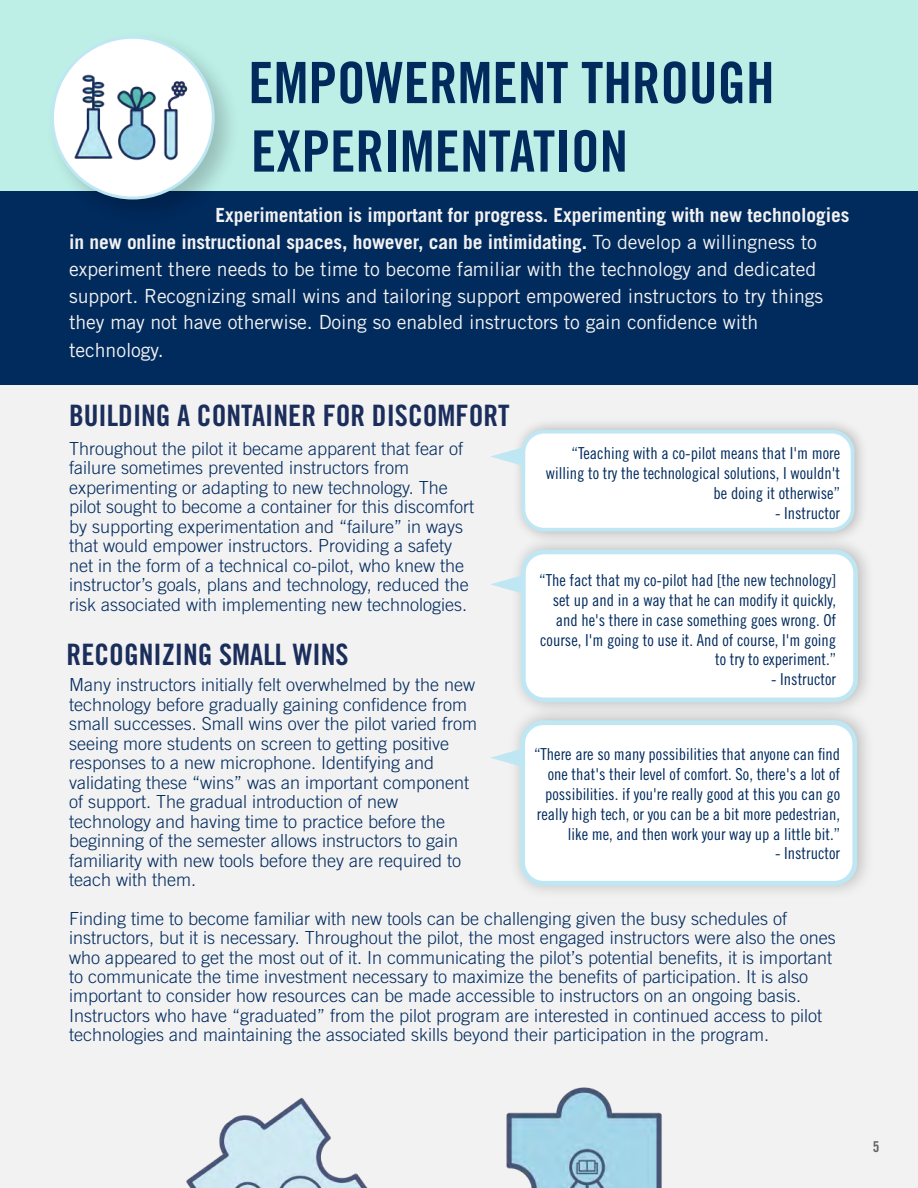
<style>
.page{position:relative;width:918px;height:1188px;background:#fff}
.page>*{position:absolute;margin:0;border:0;box-sizing:border-box;transform-origin:0 0}
.t1{font:57px/68.6px "Trade Gothic LT Std Bd Cn 20";color:#012a5d}
.t2{font:29.55px "Trade Gothic LT Std Bd Cn 20";color:#1b2e5b}
.t3{font:19.5px/26.7px "Trade Gothic LT Std";letter-spacing:-.005em;color:#f2f2f2}
.t4{font:300 18px/19.5px "Trade Gothic LT Std";color:#012a5d}
.t5{font:16.5px/19.8px "Trade Gothic LT Std Cn 18";color:#012a5d;text-align:right}
.t6{font:15px "Trade Gothic LT Std Bd Cn 20";color:#666}
.s1{font-weight:700}
.s2{font-family:"Trade Gothic LT Std Cn 18"}
</style>
<div class="page">
<div style="left:0;top:175px;width:918px;height:210px;background:#012a5d"></div>
<div style="left:0;top:385px;width:918px;height:803px;background:#f2f2f2"></div>
<img style="left:518px;top:423px;width:344px;height:106px">
<div style="left:523px;top:432px;width:330px;height:98px;background:#fff;border-radius:21px"></div>
<div style="left:521px;top:430px;width:334px;height:102px;border:4px solid #bfe7f3;border-radius:21px"></div>
<img style="left:518px;top:529px;width:349px;height:170px">
<div style="left:523px;top:552px;width:333px;height:148px;background:#fff;border-radius:21px"></div>
<div style="left:521px;top:550px;width:337px;height:152px;border:5px solid #bfe7f3;border-radius:21px"></div>
<div style="left:0;top:0;width:918px;height:190px;background:#bdefe7"></div>
<img style="left:39px;top:40px;width:210px;height:169px">
<div style="left:52px;top:37px;width:161px;height:161px;background:#fff;border-radius:50%"></div>
<div style="left:51px;top:36px;width:164px;height:164px;border:3px solid #bfe7f3;border-radius:50%"></div>
<img style="left:67px;top:51px;width:132px;height:133px">
<svg style="left:491px;top:446px;width:33px;height:21px"></svg>
<svg style="left:491px;top:574px;width:33px;height:21px"></svg>
<div style="left:523px;top:723px;width:332px;height:160px;background:#fff;border-radius:21px"></div>
<div style="left:520px;top:720px;width:337px;height:166px;border:5px solid #bfe7f3;border-radius:21px"></div>
<svg style="left:491px;top:748px;width:33px;height:20px"></svg>
<img style="left:186px;top:1097px;width:182px;height:91px">
<img style="left:506px;top:1087px;width:156px;height:101px">
<h1 class="t1" style="left:248px;top:48px;width:528px">EMPOWERMENT THROUGH<br>EXPERIMENTATION</h1>
<p class="t3" style="left:69px;top:202px;width:782px;text-indent:146px"><span class="s1">Experimentation is important for progress. Experimenting with new technologies in new online instructional spaces, however, can be intimidating.</span> To develop a willingness to experiment there needs to be time to become familiar with the technology and dedicated support. Recognizing small wins and tailoring support empowered instructors to try things they may not have otherwise. Doing so enabled instructors to gain con<span class="s2">fi</span>dence with</p>
<p class="t3" style="left:69px;top:337px;width:96px">technology.</p>
<h2 class="t2" style="left:69px;top:398px;width:442px">BUILDING A CONTAINER FOR DISCOMFORT</h2>
<p class="t4" style="left:69px;top:438px;width:407px">Throughout the pilot it became apparent that fear of failure sometimes prevented instructors from experimenting or adapting to new technology. The pilot sought to become a container for this discomfort by supporting experimentation and “failure” in ways that would empower instructors. Providing a safety net in the form of a technical co-pilot, who knew the instructor’s goals, plans and technology, reduced the risk associated with implementing new technologies.</p>
<h2 class="t2" style="left:67px;top:636px;width:284px">RECOGNIZING SMALL WINS</h2>
<p class="t4" style="left:69px;top:675px;width:409px">Many instructors initially felt overwhelmed by the new technology before gradually gaining confidence from small successes. Small wins over the pilot varied from seeing more students on screen to getting positive responses to a new microphone. Identifying and validating these “wins” was an important component of support. The gradual introduction of new technology and having time to practice before the beginning of the semester allows instructors to gain familiarity with new tools before they are required to teach with them.</p>
<p class="t5" style="left:546px;top:443px;width:296px">“Teaching with a co-pilot means that I'm more willing to try the technological solutions, I wouldn't be doing it otherwise”</p>
<p class="t5" style="left:775px;top:503px;width:67px">- Instructor</p>
<p class="t5" style="left:539px;top:570px;width:298px">“The fact that my co-pilot had [the new technology] set up and in a way that he can modify it quickly, and he's there in case something goes wrong. Of course, I'm going to use it. And of course, I'm going to try to experiment.”</p>
<p class="t5" style="left:771px;top:669px;width:67px">- Instructor</p>
<p class="t5" style="left:534px;top:744px;width:308px">“There are so many possibilities that anyone can ÿnd one that's their level of comfort. So, there's a lot of possibilities. if you're really good at this you can go really high tech, or you can be a bit more pedestrian, like me, and then work your way up a little bit.”</p>
<p class="t5" style="left:775px;top:843px;width:67px">- Instructor</p>
<p class="t4" style="left:69px;top:908px;width:768px">Finding time to become familiar with new tools can be challenging given the busy schedules of instructors, but it is necessary. Throughout the pilot, the most engaged instructors were also the ones who appeared to get the most out of it. In communicating the pilot’s potential benefits, it is important to communicate the time investment necessary to maximize the benefits of participation. It is also important to consider how resources can be made accessible to instructors on an ongoing basis.<br>Instructors who have “graduated” from the pilot program are interested in continued access to pilot technologies and maintaining the associated skills beyond their participation in the program.</p>
<p class="t6" style="left:873px;top:1137px;width:8px">5</p>
</div>
